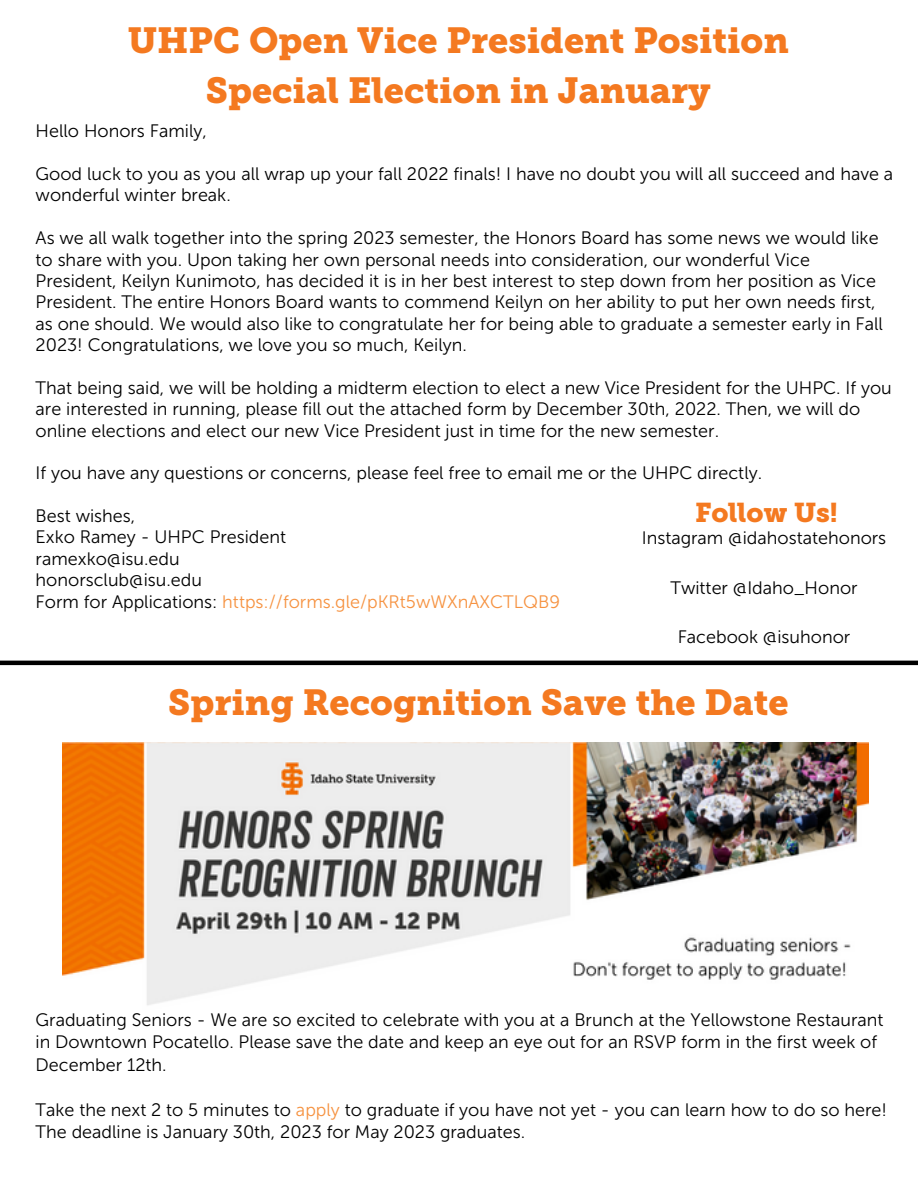
<style>
.page{position:relative;width:918px;height:1188px;background:#fff}
.page>*{position:absolute;margin:0;border:0;box-sizing:border-box;transform-origin:0 0}
.t1{font:36px/49.5px "Museo Slab 900";color:#f47920;text-align:center}
.t2{font:27px "Museo Slab 900";color:#f47920}
.t3{font:18px/21.3px "Museo Sans 300";color:#000}
.s1{color:#f69240}
</style>
<div class="page">
<hr style="left:0;top:661px;width:918px;height:4px;background:#000">
<img style="left:63px;top:743px;width:805px;height:262px">
<h1 class="t1" style="left:128px;top:16px;width:663px">UHPC Open Vice President Position<br>Special Election in January</h1>
<p class="t3" style="left:36px;top:121px;width:173px">Hello Honors Family,</p>
<p class="t3" style="left:36px;top:163px;width:859px">Good luck to you as you all wrap up your fall 2022 finals! I have no doubt you will all succeed and have a wonderful winter break.</p>
<p class="t3" style="left:36px;top:227px;width:849px">As we all walk together into the spring 2023 semester, the Honors Board has some news we would like to share with you. Upon taking her own personal needs into consideration, our wonderful Vice President, Keilyn Kunimoto, has decided it is in her best interest to step down from her position as Vice President. The entire Honors Board wants to commend Keilyn on her ability to put her own needs first, as one should. We would also like to congratulate her for being able to graduate a semester early in Fall 2023! Congratulations, we love you so much, Keilyn.</p>
<p class="t3" style="left:36px;top:377px;width:858px">That being said, we will be holding a midterm election to elect a new Vice President for the UHPC. If you are interested in running, please fill out the attached form by December 30th, 2022. Then, we will do online elections and elect our new Vice President just in time for the new semester.</p>
<p class="t3" style="left:36px;top:463px;width:728px">If you have any questions or concerns, please feel free to email me or the UHPC directly.</p>
<p class="t3" style="left:36px;top:505px;width:526px">Best wishes,<br>Exko Ramey - UHPC President<br>ramexko@isu.edu<br>honorsclub@isu.edu<br>Form for Applications: <span class="s1">https://forms.gle/pKRt5wWXnAXCTLQB9</span></p>
<h2 class="t2" style="left:695px;top:496px;width:144px">Follow Us!</h2>
<p class="t3" style="left:642px;top:527px;width:246px">Instagram @idahostatehonors</p>
<p class="t3" style="left:670px;top:577px;width:189px">Twitter @Idaho_Honor</p>
<p class="t3" style="left:678px;top:626px;width:174px">Facebook @isuhonor</p>
<h1 class="t1" style="left:168px;top:678px;width:622px">Spring Recognition Save the Date</h1>
<p class="t3" style="left:36px;top:1009px;width:849px;line-height:22.5px">Graduating Seniors - We are so excited to celebrate with you at a Brunch at the Yellowstone Restaurant in Downtown Pocatello. Please save the date and keep an eye out for an RSVP form in the first week of<br>December 12th.</p>
<p class="t3" style="left:36px;top:1099px;width:853px;line-height:22.5px">Take the next 2 to 5 minutes to <span class="s1">apply</span> to graduate if you have not yet - you can learn how to do so here!<br>The deadline is January 30th, 2023 for May 2023 graduates.</p>
</div>
